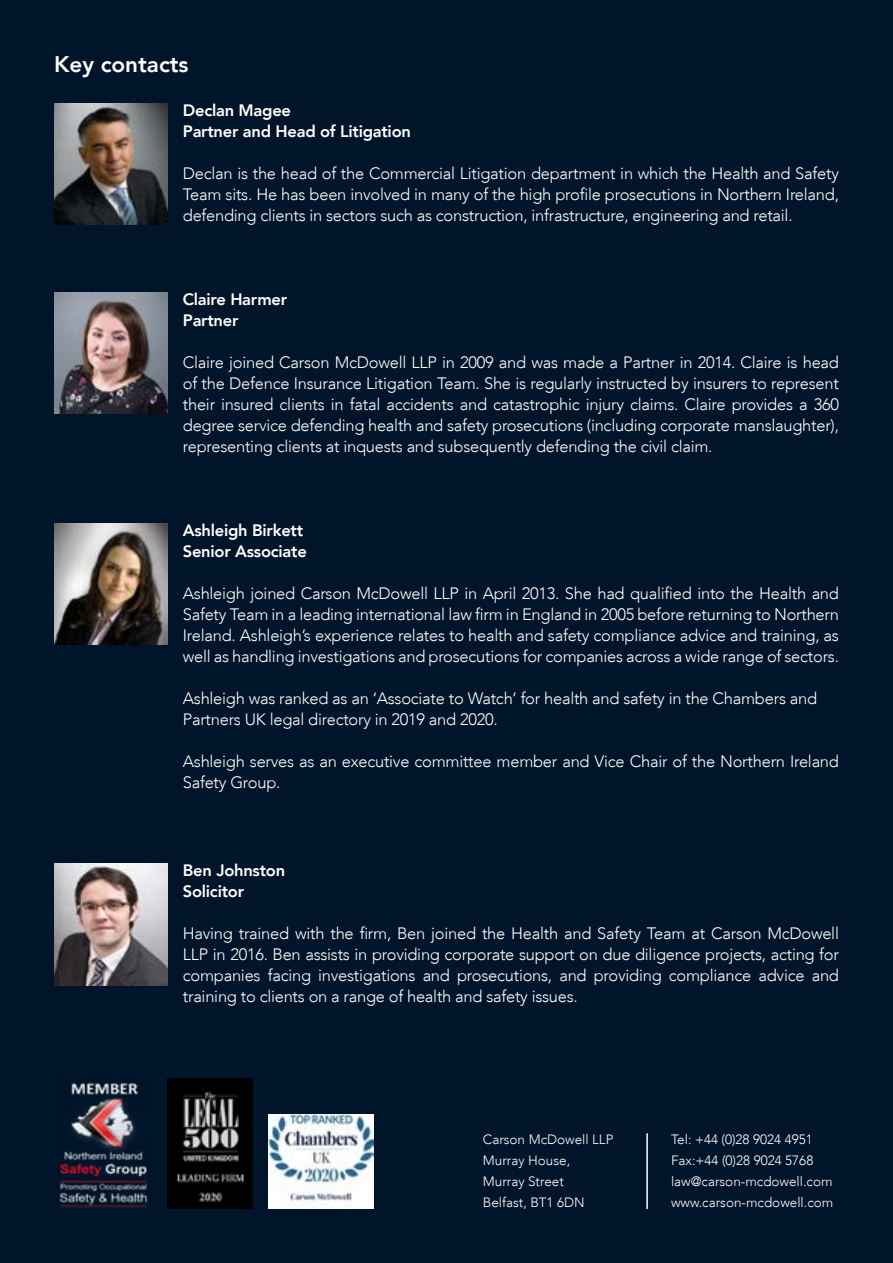
<style>
.page{position:relative;width:893px;height:1263px;background:#00152a}
.page>*{position:absolute;margin:0;border:0;box-sizing:border-box;transform-origin:0 0}
.t1{font:800 22.5px "Avenir LT";color:#fff}
.t2{font:300 16.5px/21px "Avenir LT";letter-spacing:-.015em;color:#fff;text-align:justify}
.t3{font:800 16.5px/21px "Avenir LT";letter-spacing:-.015em;color:#fff}
.t4{font:300 13.5px/21px "Avenir LT";color:#fff}
</style>
<div class="page">
<img style="left:54px;top:103px;width:114px;height:122px">
<img style="left:54px;top:292px;width:114px;height:121px">
<img style="left:54px;top:524px;width:114px;height:121px">
<img style="left:54px;top:864px;width:114px;height:121px">
<img style="left:268px;top:1115px;width:105px;height:94px">
<img style="left:168px;top:1078px;width:84px;height:131px">
<hr style="left:646px;top:1133px;width:2px;height:76px;background:#fff">
<img style="left:59px;top:1083px;width:89px;height:125px">
<h1 class="t1" style="left:54px;top:51px;width:136px">Key contacts</h1>
<p class="t3" style="left:183px;top:100px;width:230px">Declan Magee<br>Partner and Head of Litigation</p>
<p class="t2" style="left:183px;top:163px;width:658px">Declan is the head of the Commercial Litigation department in which the Health and Safety Team sits. He has been involved in many of the high profile prosecutions in Northern Ireland, defending clients in sectors such as construction, infrastructure, engineering and retail.</p>
<p class="t3" style="left:183px;top:289px;width:106px">Claire Harmer<br>Partner</p>
<p class="t2" style="left:183px;top:352px;width:658px">Claire joined Carson McDowell LLP in 2009 and was made a Partner in 2014. Claire is head of the Defence Insurance Litigation Team. She is regularly instructed by insurers to represent their insured clients in fatal accidents and catastrophic injury claims. Claire provides a 360 degree service defending health and safety prosecutions (including corporate manslaughter), representing clients at inquests and subsequently defending the civil claim.</p>
<p class="t3" style="left:183px;top:520px;width:125px">Ashleigh Birkett<br>Senior Associate</p>
<p class="t2" style="left:183px;top:583px;width:658px">Ashleigh joined Carson McDowell LLP in April 2013. She had qualified into the Health and Safety Team in a leading international law firm in England in 2005 before returning to Northern Ireland. Ashleigh’s experience relates to health and safety compliance advice and training, as well as handling investigations and prosecutions for companies across a wide range of sectors.</p>
<p class="t2" style="left:183px;top:688px;width:636px">Ashleigh was ranked as an ‘Associate to Watch’ for health and safety in the Chambers and<br>Partners UK legal directory in 2019 and 2020.</p>
<p class="t2" style="left:183px;top:751px;width:658px">Ashleigh serves as an executive committee member and Vice Chair of the Northern Ireland<br>Safety Group.</p>
<p class="t3" style="left:183px;top:860px;width:104px">Ben Johnston<br>Solicitor</p>
<p class="t2" style="left:183px;top:923px;width:658px">Having trained with the firm, Ben joined the Health and Safety Team at Carson McDowell LLP in 2016. Ben assists in providing corporate support on due diligence projects, acting for companies facing investigations and prosecutions, and providing compliance advice and training to clients on a range of health and safety issues.</p>
<p class="t4" style="left:483px;top:1128px;width:132px">Carson McDowell LLP<br>Murray House,<br>Murray Street<br>Belfast, BT1 6DN</p>
<p class="t4" style="left:671px;top:1128px;width:164px">Tel: +44 (0)28 9024 4951<br>Fax:+44 (0)28 9024 5768 law@carson-mcdowell.com www.carson-mcdowell.com</p>
</div>
